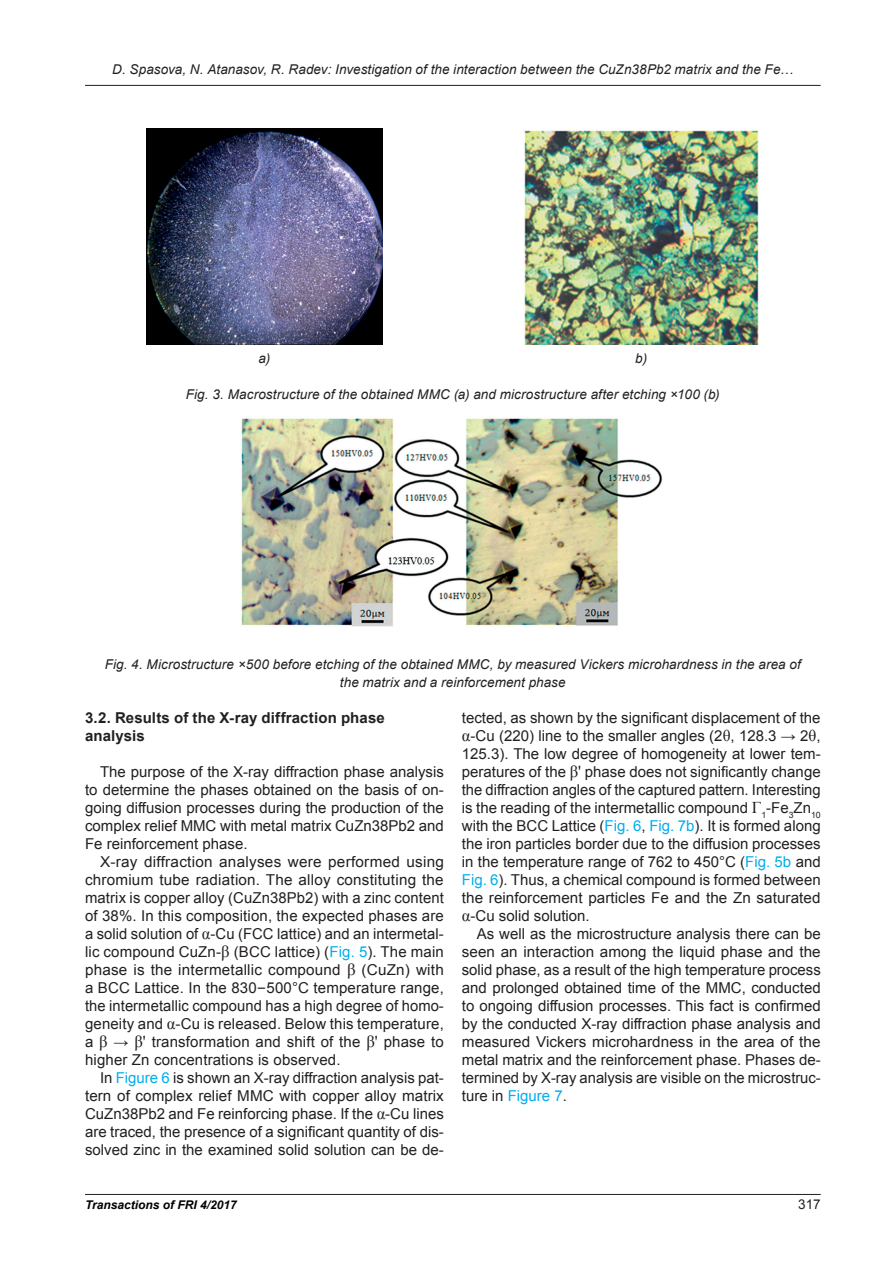
<style>
.page{position:relative;width:893px;height:1263px;background:#fff}
.page>*{position:absolute;margin:0;border:0;box-sizing:border-box;transform-origin:0 0}
.t1{font:15px/18px "Arial";color:#231f20;text-align:justify}
.Nagłówek2{font:700 15px/18px "Arial";letter-spacing:.01em;color:#231f20}
.Rysunki__tablice__wz{font:italic 13.5px/18px "Arial";letter-spacing:.005em;color:#231f20;text-align:center}
.t2{font:13.5px "Arial";color:#231f20}
.t3{font:italic 700 12px "Arial";color:#000}
.s1{font-family:"Times New Roman";font-size:16.5px}
.s2{color:#00aeef}
.s3{font-family:"Verdana"}
</style>
<div class="page">
<hr style="left:85px;top:1194px;width:736px;height:1px;background:#231f20">
<hr style="left:85px;top:85px;width:736px;height:1px;background:#231f20">
<img style="left:146px;top:129px;width:236px;height:216px">
<img style="left:524px;top:130px;width:235px;height:215px">
<img style="left:241px;top:418px;width:421px;height:209px">
<p class="Rysunki__tablice__wz" style="left:112px;top:60px;width:683px">D. Spasova, N. Atanasov, R. Radev: Investigation of the interaction between the CuZn38Pb2 matrix and the Fe…</p>
<p class="Rysunki__tablice__wz" style="left:258px;top:349px;width:14px">a)</p>
<p class="Rysunki__tablice__wz" style="left:635px;top:349px;width:14px">b)</p>
<p class="Rysunki__tablice__wz" style="left:186px;top:385px;width:535px">Fig. 3. Macrostructure of the obtained MMC (a) and microstructure after etching ×100 (b)</p>
<p class="Rysunki__tablice__wz" style="left:105px;top:655px;width:698px">Fig. 4. Microstructure ×500 before etching of the obtained MMC, by measured Vickers microhardness in the area of the matrix and a reinforcement phase</p>
<p class="Nagłówek2" style="left:85px;top:709px;width:301px">3.2. Results of the X-ray diffraction phase analysis</p>
<p class="t1" style="left:85px;top:763px;width:360px;text-indent:15px">The purpose of the X-ray diffraction phase analysis to determine the phases obtained on the basis of on&shy;going diffusion processes during the production of the complex relief MMC with metal matrix CuZn38Pb2 and Fe reinforcement phase.</p>
<p class="t1" style="left:85px;top:853px;width:360px;text-indent:15px">X-ray diffraction analyses were performed using chromium tube radiation. The alloy constituting the matrix is copper alloy (CuZn38Pb2) with a zinc content of 38%. In this composition, the expected phases are a solid solution of <span class="s1">α</span>-Cu (FCC lattice) and an intermetal&shy;lic compound CuZn-<span class="s1">β</span> (BCC lattice) (<span class="s2">Fig. 5</span>). The main phase is the intermetallic compound <span class="s1">β</span> (CuZn) with a BCC Lattice. In the 830<span class="s3">‒</span>500°C temperature range, the intermetallic compound has a high degree of homo&shy;geneity and <span class="s1">α</span>-Cu is released. Below this temperature, a <span class="s1">β</span> → <span class="s1">β'</span> transformation and shift of the <span class="s1">β'</span> phase to higher Zn concentrations is observed.</p>
<p class="t1" style="left:85px;top:1069px;width:360px;text-indent:15px">In <span class="s2">Figure 6</span> is shown an X-ray diffraction analysis pat&shy;tern of complex relief MMC with copper alloy matrix CuZn38Pb2 and Fe reinforcing phase. If the <span class="s1">α</span>-Cu lines are traced, the presence of a significant quantity of dis&shy;solved zinc in the examined solid solution can be de-</p>
<p class="t1" style="left:462px;top:709px;width:360px">tected, as shown by the significant displacement of the <span class="s1">α</span>-Cu (220) line to the smaller angles (2<span class="s1">θ</span>, 128.3 → 2<span class="s1">θ</span>, 125.3). The low degree of homogeneity at lower tem&shy;peratures of the <span class="s1">β'</span> phase does not significantly change the diffraction angles of the captured pattern. Interesting is the reading of the intermetallic compound <span class="s1">Γ</span><sub>1</sub>-Fe<sub>3</sub>Zn<sub>10 </sub>with the BCC Lattice (<span class="s2">Fig. 6</span>, <span class="s2">Fig. 7b</span>). It is formed along the iron particles border due to the diffusion processes in the temperature range of 762 to 450°C (<span class="s2">Fig. 5b</span> and <span class="s2">Fig. 6</span>). Thus, a chemical compound is formed between the reinforcement particles Fe and the Zn saturated <span class="s1">α</span>-Cu solid solution.</p>
<p class="t1" style="left:462px;top:925px;width:360px;text-indent:15px">As well as the microstructure analysis there can be seen an interaction among the liquid phase and the solid phase, as a result of the high temperature process and prolonged obtained time of the MMC, conducted to ongoing diffusion processes. This fact is confirmed by the conducted X-ray diffraction phase analysis and measured Vickers microhardness in the area of the metal matrix and the reinforcement phase. Phases de&shy;termined by X-ray analysis are visible on the microstruc&shy;ture in <span class="s2">Figure 7</span>.</p>
<p class="t3" style="left:85px;top:1196px;width:153px">Transactions of FRI 4/2017</p>
<p class="t2" style="left:798px;top:1195px;width:24px">317</p>
</div>
